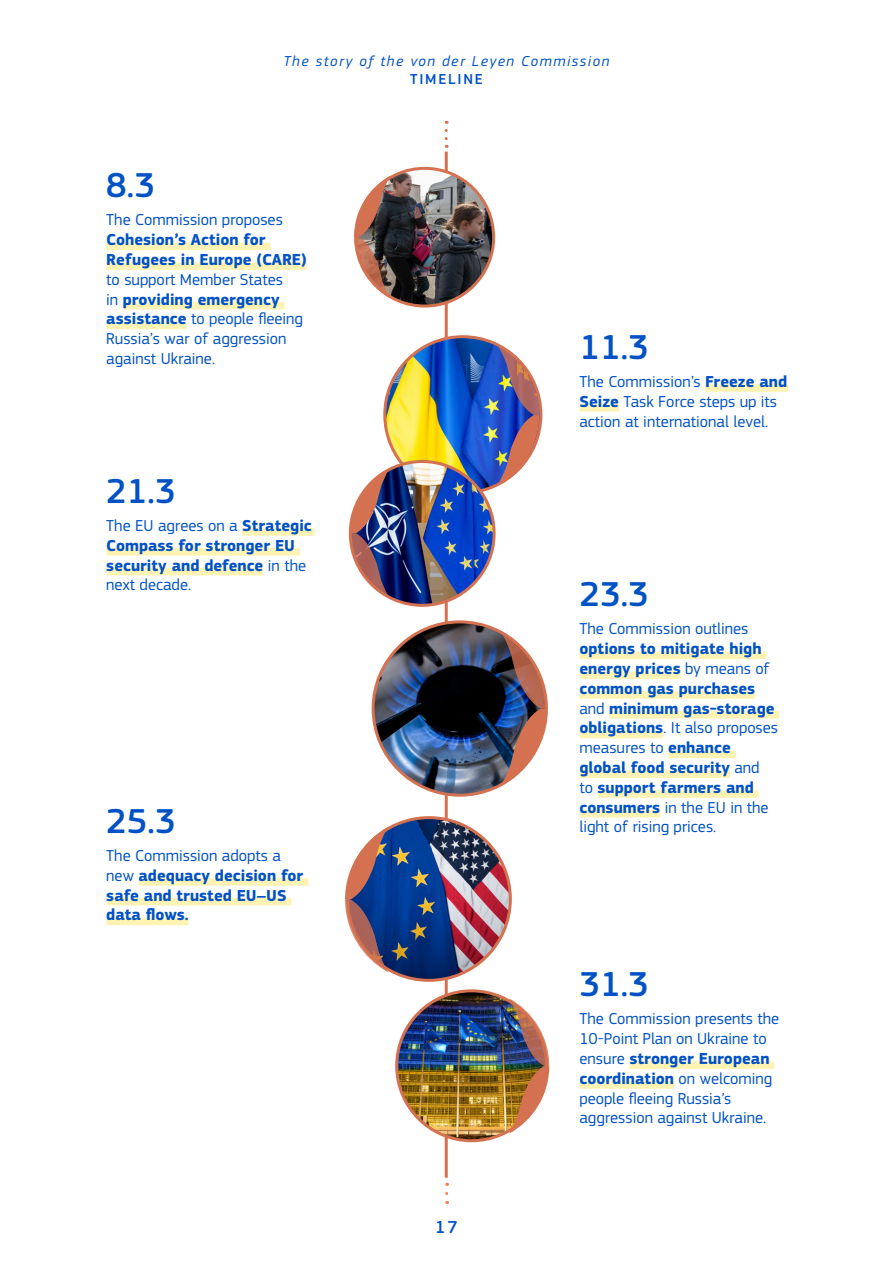
<style>
.page{position:relative;width:893px;height:1263px;background:#fff}
.page>*{position:absolute;margin:0;border:0;box-sizing:border-box;transform-origin:0 0}
.Body_text_blue{font:500 36px "EC Square Sans Pro";color:#0252c6}
.t1{font:500 18px "EC Square Sans Pro";color:#0252c6}
.Body_text_blue-2{font:16.5px/19.8px "EC Square Sans Pro";color:#0252c6}
.Body_text_blue-3{font:700 16.5px/19.8px "EC Square Sans Pro";color:#0252c6}
.t2{font:italic 15px "EC Square Sans Pro";letter-spacing:.1em;color:#0252c6}
.t3{font:500 15px "EC Square Sans Pro";letter-spacing:.12em;color:#0252c6}
.s1{font-weight:700}
.s2{font-weight:400}
</style>
<div class="page">
<hr style="left:445px;top:152px;width:3px;height:1026px;background:#d47150">
<svg style="left:445px;top:130px;width:3px;height:18px"></svg>
<img style="left:356px;top:168px;width:138px;height:138px;border-radius:69px">
<svg style="left:354px;top:176px;width:37px;height:123px"></svg>
<img style="left:348px;top:818px;width:162px;height:162px;border-radius:81px">
<svg style="left:345px;top:827px;width:44px;height:145px"></svg>
<img style="left:385px;top:337px;width:156px;height:155px">
<svg style="left:497px;top:344px;width:42px;height:141px"></svg>
<img style="left:397px;top:991px;width:150px;height:150px;border-radius:75px">
<img style="left:509px;top:998px;width:40px;height:136px">
<img style="left:373px;top:622px;width:173px;height:173px;border-radius:87px">
<img style="left:500px;top:630px;width:47px;height:157px">
<img style="left:350px;top:461px;width:144px;height:144px;border-radius:72px">
<div style="left:349px;top:460px;width:147px;height:147px;border:3px solid #d47150;border-radius:50%"></div>
<svg style="left:351px;top:469px;width:38px;height:129px"></svg>
<svg style="left:445px;top:1193px;width:3px;height:11px"></svg>
<div style="left:106px;top:243px;width:165px;height:7px;background:#fff3b3"></div>
<div style="left:106px;top:262px;width:201px;height:8px;background:#fff3b3"></div>
<div style="left:123px;top:302px;width:162px;height:7px;background:#fff3b3"></div>
<div style="left:106px;top:322px;width:81px;height:7px;background:#fff3b3"></div>
<div style="left:705px;top:384px;width:83px;height:8px;background:#fff3b3"></div>
<div style="left:579px;top:404px;width:40px;height:8px;background:#fff3b3"></div>
<div style="left:242px;top:528px;width:73px;height:8px;background:#fff3b3"></div>
<div style="left:106px;top:548px;width:194px;height:8px;background:#fff3b3"></div>
<div style="left:106px;top:568px;width:157px;height:7px;background:#fff3b3"></div>
<div style="left:579px;top:652px;width:187px;height:7px;background:#fff3b3"></div>
<div style="left:579px;top:671px;width:102px;height:8px;background:#fff3b3"></div>
<div style="left:579px;top:691px;width:176px;height:8px;background:#fff3b3"></div>
<div style="left:609px;top:711px;width:170px;height:7px;background:#fff3b3"></div>
<div style="left:579px;top:731px;width:84px;height:7px;background:#fff3b3"></div>
<div style="left:668px;top:751px;width:68px;height:7px;background:#fff3b3"></div>
<div style="left:579px;top:770px;width:151px;height:8px;background:#fff3b3"></div>
<div style="left:597px;top:790px;width:162px;height:8px;background:#fff3b3"></div>
<div style="left:579px;top:810px;width:81px;height:7px;background:#fff3b3"></div>
<div style="left:139px;top:878px;width:169px;height:8px;background:#fff3b3"></div>
<div style="left:106px;top:898px;width:185px;height:7px;background:#fff3b3"></div>
<div style="left:106px;top:918px;width:83px;height:7px;background:#fff3b3"></div>
<div style="left:629px;top:1061px;width:145px;height:8px;background:#fff3b3"></div>
<div style="left:579px;top:1081px;width:95px;height:8px;background:#fff3b3"></div>
<p class="t2" style="left:284px;top:53px;width:327px">The story of the von der Leyen Commission</p>
<p class="t3" style="left:410px;top:71px;width:74px">TIMELINE</p>
<p class="Body_text_blue" style="left:106px;top:164px;width:50px">8.3</p>
<p class="Body_text_blue-2" style="left:106px;top:210px;width:202px">The Commission proposes<br><span class="s1">Cohesion’s Action for<br>Refugees in Europe (CARE) </span>to support Member States<br>in <span class="s1">providing emergency assistance</span> to people fleeing<br>Russia’s war of aggression against Ukraine.</p>
<p class="Body_text_blue" style="left:106px;top:470px;width:71px">21.3</p>
<p class="Body_text_blue-3" style="left:106px;top:516px;width:207px"><span class="s2">The EU agrees on a</span> Strategic<br>Compass for stronger EU security and defence <span class="s2">in the next decade.</span></p>
<p class="Body_text_blue" style="left:106px;top:800px;width:71px">25.3</p>
<p class="Body_text_blue-3" style="left:106px;top:846px;width:199px"><span class="s2">The Commission adopts a new</span> adequacy decision for safe and trusted EU–US data flows.</p>
<p class="t1" style="left:435px;top:1216px;width:24px">17</p>
<p class="Body_text_blue" style="left:579px;top:326px;width:71px">11.3</p>
<p class="Body_text_blue-2" style="left:579px;top:372px;width:209px">The Commission’s <span class="s1">Freeze and<br>Seize</span> Task Force steps up its action at international level.</p>
<p class="Body_text_blue" style="left:579px;top:573px;width:71px">23.3</p>
<p class="Body_text_blue-3" style="left:579px;top:620px;width:200px"><span class="s2">The Commission outlines </span>options to mitigate high energy prices <span class="s2">by means of </span>common gas purchases <span class="s2">and</span> minimum gas-storage obligations<span class="s2">. It also proposes measures to</span> enhance global food security <span class="s2">and<br>to</span> support farmers and consumers <span class="s2">in the EU in the</span></p>
<p class="Body_text_blue-2" style="left:579px;top:817px;width:138px">light of rising prices.</p>
<p class="Body_text_blue" style="left:579px;top:963px;width:71px">31.3</p>
<p class="Body_text_blue-2" style="left:579px;top:1009px;width:201px">The Commission presents the<br>10-Point Plan on Ukraine to ensure <span class="s1">stronger European coordination</span> on welcoming people fleeing Russia’s aggression against Ukraine.</p>
</div>
